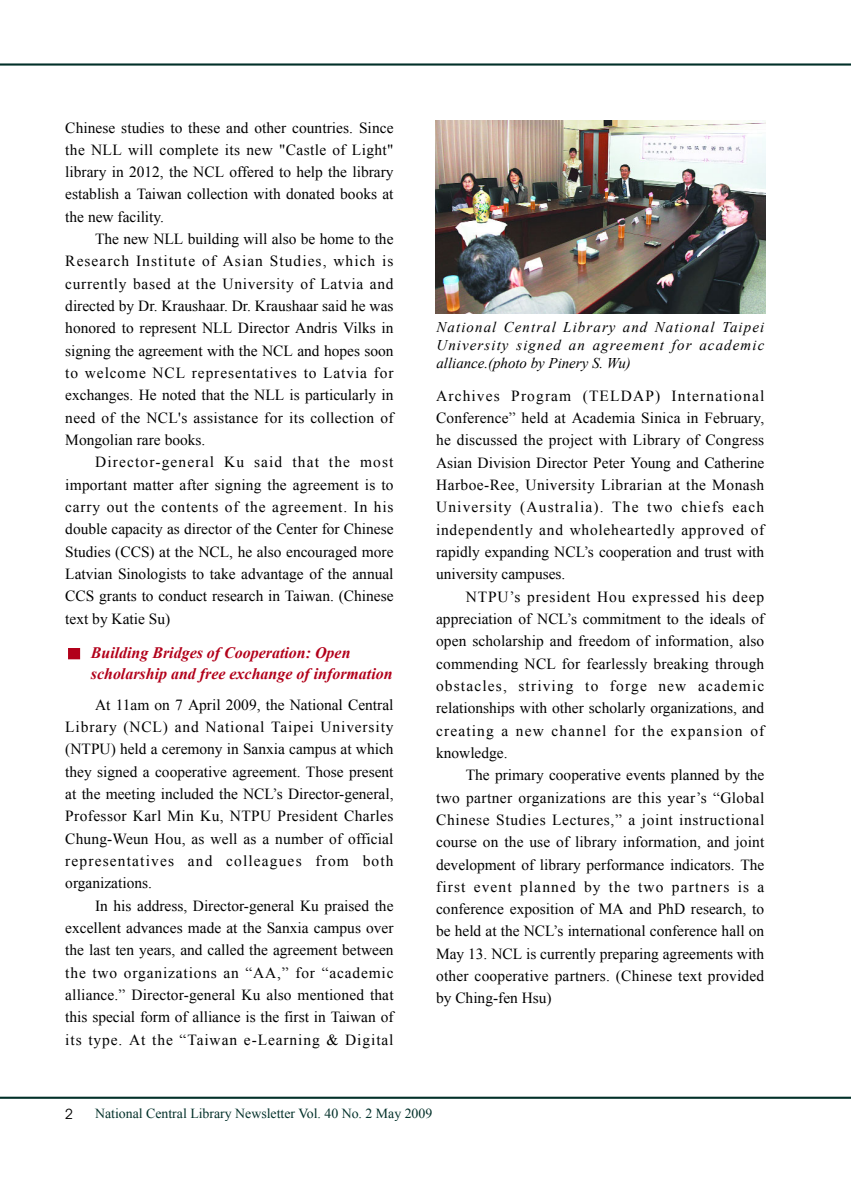
<style>
.page{position:relative;width:851px;height:1191px;background:#fff}
.page>*{position:absolute;margin:0;border:0;box-sizing:border-box;transform-origin:0 0}
.t1{font:italic 700 15.9px/21.3px "Times New Roman";color:#b2001a}
.t2{font:15.45px/22.4px "Times New Roman";color:#000;text-align:justify}
.t3{font:italic 14.85px/18px "Times New Roman";letter-spacing:.075em;color:#000;text-align:justify}
.t4{font:13.8px "Times New Roman";color:#023029}
.t5{font:13.8px "Avant Garde";color:#000}
</style>
<div class="page">
<hr style="left:0;top:63px;width:850px;height:3px;background:#023029">
<img style="left:68px;top:648px;width:13px;height:12px">
<hr style="left:0;top:1097px;width:850px;height:2px;background:#023029">
<img style="left:435px;top:120px;width:330px;height:193px">
<p class="t2" style="left:65px;top:116px;width:330px">Chinese studies to these and other countries. Since the NLL will complete its new "Castle of Light" library in 2012, the NCL offered to help the library establish a Taiwan collection with donated books at the new facility.</p>
<p class="t2" style="left:65px;top:228px;width:330px;text-indent:30px">The new NLL building will also be home to the Research Institute of Asian Studies, which is currently based at the University of Latvia and directed by Dr. Kraushaar. Dr. Kraushaar said he was honored to represent NLL Director Andris Vilks in signing the agreement with the NCL and hopes soon to welcome NCL representatives to Latvia for exchanges. He noted that the NLL is particularly in need of the NCL's assistance for its collection of Mongolian rare books.</p>
<p class="t2" style="left:65px;top:451px;width:330px;text-indent:30px">Director-general Ku said that the most important matter after signing the agreement is to carry out the contents of the agreement. In his double capacity as director of the Center for Chinese Studies (CCS) at the NCL, he also encouraged more Latvian Sinologists to take advantage of the annual CCS grants to conduct research in Taiwan. (Chinese text by Katie Su)</p>
<p class="t1" style="left:91px;top:642px;width:303px">Building Bridges of Cooperation: Open scholarship and free exchange of information</p>
<p class="t2" style="left:65px;top:693px;width:330px;text-indent:30px">At 11am on 7 April 2009, the National Central Library (NCL) and National Taipei University (NTPU) held a ceremony in Sanxia campus at which they signed a cooperative agreement. Those present at the meeting included the NCL’s Director-general, Professor Karl Min Ku, NTPU President Charles Chung-Weun Hou, as well as a number of official representatives and colleagues from both organizations.</p>
<p class="t2" style="left:65px;top:894px;width:330px;text-indent:30px">In his address, Director-general Ku praised the excellent advances made at the Sanxia campus over the last ten years, and called the agreement between the two organizations an “AA,” for “academic alliance.” Director-general Ku also mentioned that this special form of alliance is the first in Taiwan of its type. At the “Taiwan e-Learning &amp; Digital</p>
<p class="t3" style="left:436px;top:318px;width:329px">National Central Library and National Taipei University signed an agreement for academic alliance.(photo by Pinery S. Wu)</p>
<p class="t2" style="left:436px;top:384px;width:330px">Archives Program (TELDAP) International Conference” held at Academia Sinica in February, he discussed the project with Library of Congress Asian Division Director Peter Young and Catherine Harboe-Ree, University Librarian at the Monash University (Australia). The two chiefs each independently and wholeheartedly approved of rapidly expanding NCL’s cooperation and trust with university campuses.</p>
<p class="t2" style="left:436px;top:585px;width:330px;text-indent:30px">NTPU’s president Hou expressed his deep appreciation of NCL’s commitment to the ideals of open scholarship and freedom of information, also commending NCL for fearlessly breaking through obstacles, striving to forge new academic relationships with other scholarly organizations, and creating a new channel for the expansion of knowledge.</p>
<p class="t2" style="left:436px;top:764px;width:330px;text-indent:30px">The primary cooperative events planned by the two partner organizations are this year’s “Global Chinese Studies Lectures,” a joint instructional course on the use of library information, and joint development of library performance indicators. The first event planned by the two partners is a conference exposition of MA and PhD research, to be held at the NCL’s international conference hall on May 13. NCL is currently preparing agreements with other cooperative partners. (Chinese text provided by Ching-fen Hsu)</p>
<p class="t5" style="left:65px;top:1109px;width:9px">2</p>
<p class="t4" style="left:95px;top:1106px;width:339px">National Central Library Newsletter Vol. 40 No. 2 May 2009</p>
</div>
